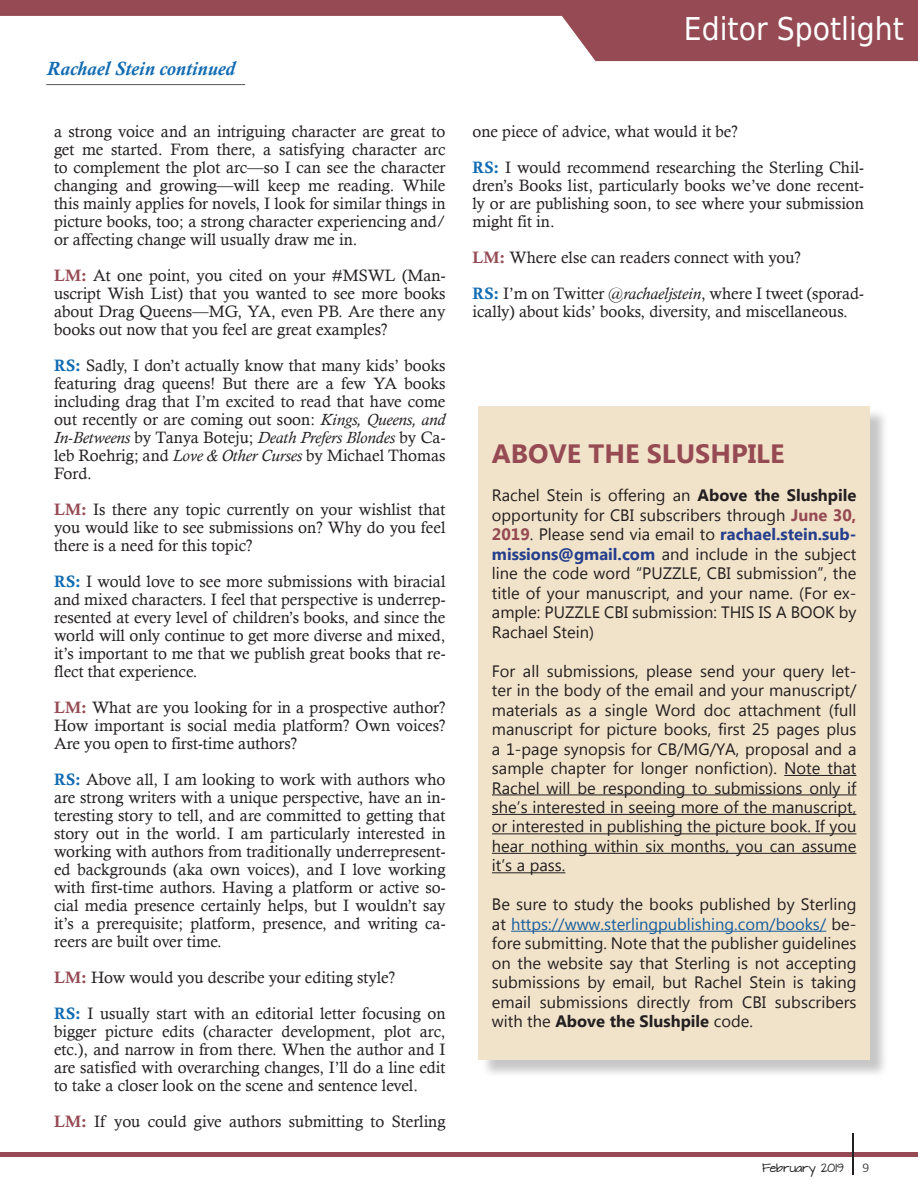
<style>
.page{position:relative;width:918px;height:1188px;background:#fff}
.page>*{position:absolute;margin:0;border:0;box-sizing:border-box;transform-origin:0 0}
.t1{font:31.5px "DejaVu Sans Condensed";color:#fff}
.At_Presstime_Paragra{font:700 26.4px "Myanmar Text";color:#964a53}
.t2{font:italic 700 19.5px "Calisto";color:#126cb3}
.At_Presstime_Paragra-2{font:16.5px/18px "Calisto";color:#231f20;text-align:justify}
.At_Presstime_Paragra-3{font:16.5px/19.5px "Myanmar Text";color:#231f20;text-align:justify}
.t3{font:300 13.5px "Calibri";color:#231f20}
.t4{font:10.2px "Architects Daughter";color:#231f20}
.s1{font-family:"Calis MT Bol";color:#964a53}
.s2{font-family:"Calis MT Bol";color:#126cb3}
.s3{font-style:italic}
.s4{font-weight:700}
.s5{font-weight:700;color:#964a53}
.s6{font-weight:700;color:#253f8e}
.s7{color:#175d9e}
</style>
<div class="page">
<svg style="left:0;top:0;width:918px;height:61px;fill:#964a53"></svg>
<hr style="left:0;top:1153px;width:918px;height:4px;background:#964a53">
<hr style="left:852px;top:1133px;width:2px;height:42px;background:#231f20">
<hr style="left:46px;top:84px;width:199px;height:1px;background:#57585a">
<div style="left:481px;top:408px;width:408px;height:670px;background:#231f20;opacity:.25"></div>
<div style="left:478px;top:406px;width:392px;height:654px;background:#f1e3ca"></div>
<hr style="left:784px;top:775px;width:72px;height:1px;background:#231f20">
<hr style="left:492px;top:794px;width:364px;height:1px;background:#231f20">
<hr style="left:492px;top:814px;width:364px;height:1px;background:#231f20">
<hr style="left:492px;top:833px;width:364px;height:1px;background:#231f20">
<hr style="left:492px;top:853px;width:364px;height:1px;background:#231f20">
<hr style="left:492px;top:872px;width:73px;height:1px;background:#231f20">
<hr style="left:511px;top:931px;width:315px;height:1px;background:#175d9e">
<p class="t2" style="left:47px;top:57px;width:190px">Rachael Stein continued</p>
<p class="At_Presstime_Paragra-2" style="left:54px;top:122px;width:393px">a strong voice and an intriguing character are great to get me started. From there, a satisfying character arc to complement the plot arc—so I can see the character changing and growing—will keep me reading. While this mainly applies for novels, I look for similar things in picture books, too; a strong character experiencing and/ or affecting change will usually draw me in.</p>
<p class="At_Presstime_Paragra-2" style="left:54px;top:266px;width:393px"><span class="s1">LM:</span> At one point, you cited on your #MSWL (Man&shy;uscript Wish List) that you wanted to see more books about Drag Queens—MG, YA, even PB. Are there any books out now that you feel are great examples?</p>
<p class="At_Presstime_Paragra-2" style="left:54px;top:356px;width:393px"><span class="s2">RS:</span> Sadly, I don’t actually know that many kids’ books featuring drag queens! But there are a few YA books including drag that I’m excited to read that have come out recently or are coming out soon: <span class="s3">Kings, Queens, and In-Betweens</span> by Tanya Boteju; <span class="s3">Death Prefers Blondes</span> by Ca&shy;leb Roehrig; and <span class="s3">Love &amp; Other Curses</span> by Michael Thomas Ford.</p>
<p class="At_Presstime_Paragra-2" style="left:54px;top:500px;width:393px"><span class="s1">LM:</span> Is there any topic currently on your wishlist that you would like to see submissions on? Why do you feel there is a need for this topic?</p>
<p class="At_Presstime_Paragra-2" style="left:54px;top:572px;width:393px"><span class="s2">RS:</span> I would love to see more submissions with biracial and mixed characters. I feel that perspective is underrep&shy;resented at every level of children’s books, and since the world will only continue to get more diverse and mixed, it’s important to me that we publish great books that re&shy;flect that experience.</p>
<p class="At_Presstime_Paragra-2" style="left:54px;top:698px;width:393px"><span class="s1">LM:</span> What are you looking for in a prospective author?<br>How important is social media platform? Own voices?<br>Are you open to first-time authors?</p>
<p class="At_Presstime_Paragra-2" style="left:54px;top:770px;width:393px"><span class="s2">RS:</span> Above all, I am looking to work with authors who are strong writers with a unique perspective, have an in&shy;teresting story to tell, and are committed to getting that story out in the world. I am particularly interested in working with authors from traditionally underrepresent&shy;ed backgrounds (aka own voices), and I love working with first-time authors. Having a platform or active so&shy;cial media presence certainly helps, but I wouldn’t say it’s a prerequisite; platform, presence, and writing ca&shy;reers are built over time.</p>
<p class="At_Presstime_Paragra-2" style="left:54px;top:968px;width:343px"><span class="s1">LM:</span> How would you describe your editing style?</p>
<p class="At_Presstime_Paragra-2" style="left:54px;top:1004px;width:393px"><span class="s2">RS:</span> I usually start with an editorial letter focusing on bigger picture edits (character development, plot arc, etc.), and narrow in from there. When the author and I are satisfied with overarching changes, I’ll do a line edit to take a closer look on the scene and sentence level.</p>
<p class="At_Presstime_Paragra-2" style="left:54px;top:1112px;width:393px"><span class="s1">LM:</span> If you could give authors submitting to Sterling</p>
<p class="t1" style="left:684px;top:3px;width:222px">Editor Spotlight</p>
<p class="At_Presstime_Paragra-2" style="left:472px;top:122px;width:267px">one piece of advice, what would it be?</p>
<p class="At_Presstime_Paragra-2" style="left:472px;top:158px;width:393px"><span class="s2">RS:</span> I would recommend researching the Sterling Chil&shy;dren’s Books list, particularly books we’ve done recent&shy;ly or are publishing soon, to see where your submission might fit in.</p>
<p class="At_Presstime_Paragra-2" style="left:472px;top:248px;width:330px"><span class="s1">LM:</span> Where else can readers connect with you?</p>
<p class="At_Presstime_Paragra-2" style="left:472px;top:284px;width:393px"><span class="s2">RS:</span> I’m on Twitter <span class="s3">@rachaeljstein</span>, where I tweet (sporad&shy;ically) about kids’ books, diversity, and miscellaneous.</p>
<p class="At_Presstime_Paragra" style="left:492px;top:438px;width:294px">ABOVE THE SLUSHPILE</p>
<p class="At_Presstime_Paragra-3" style="left:492px;top:486px;width:366px">Rachel Stein is offering an <span class="s4">Above the Slushpile </span>opportunity for CBI subscribers through <span class="s5">June 30, 2019</span>. Please send via email to <span class="s6">rachael.stein.sub&shy;missions@gmail.com</span> and include in the subject line the code word “PUZZLE, CBI submission”, the title of your manuscript, and your name. (For ex&shy;ample: PUZZLE CBI submission: THIS IS A BOOK by Rachael Stein)</p>
<p class="At_Presstime_Paragra-3" style="left:492px;top:661px;width:366px">For all submissions, please send your query let&shy;ter in the body of the email and your manuscript/ materials as a single Word doc attachment (full manuscript for picture books, first 25 pages plus a 1-page synopsis for CB/MG/YA, proposal and a sample chapter for longer nonfiction). Note that Rachel will be responding to submissions only if she’s interested in seeing more of the manuscript, or interested in publishing the picture book. If you hear nothing within six months, you can assume it’s a pass.</p>
<p class="At_Presstime_Paragra-3" style="left:492px;top:895px;width:366px">Be sure to study the books published by Sterling at <span class="s7">https://www.sterlingpublishing.com/books/</span> be&shy;fore submitting. Note that the publisher guidelines on the website say that Sterling is not accepting submissions by email, but Rachel Stein is taking email submissions directly from CBI subscribers with the <span class="s4">Above the Slushpile</span> code.</p>
<p class="t4" style="left:762px;top:1161px;width:83px">February 2019</p>
<p class="t3" style="left:862px;top:1159px;width:8px">9</p>
</div>
